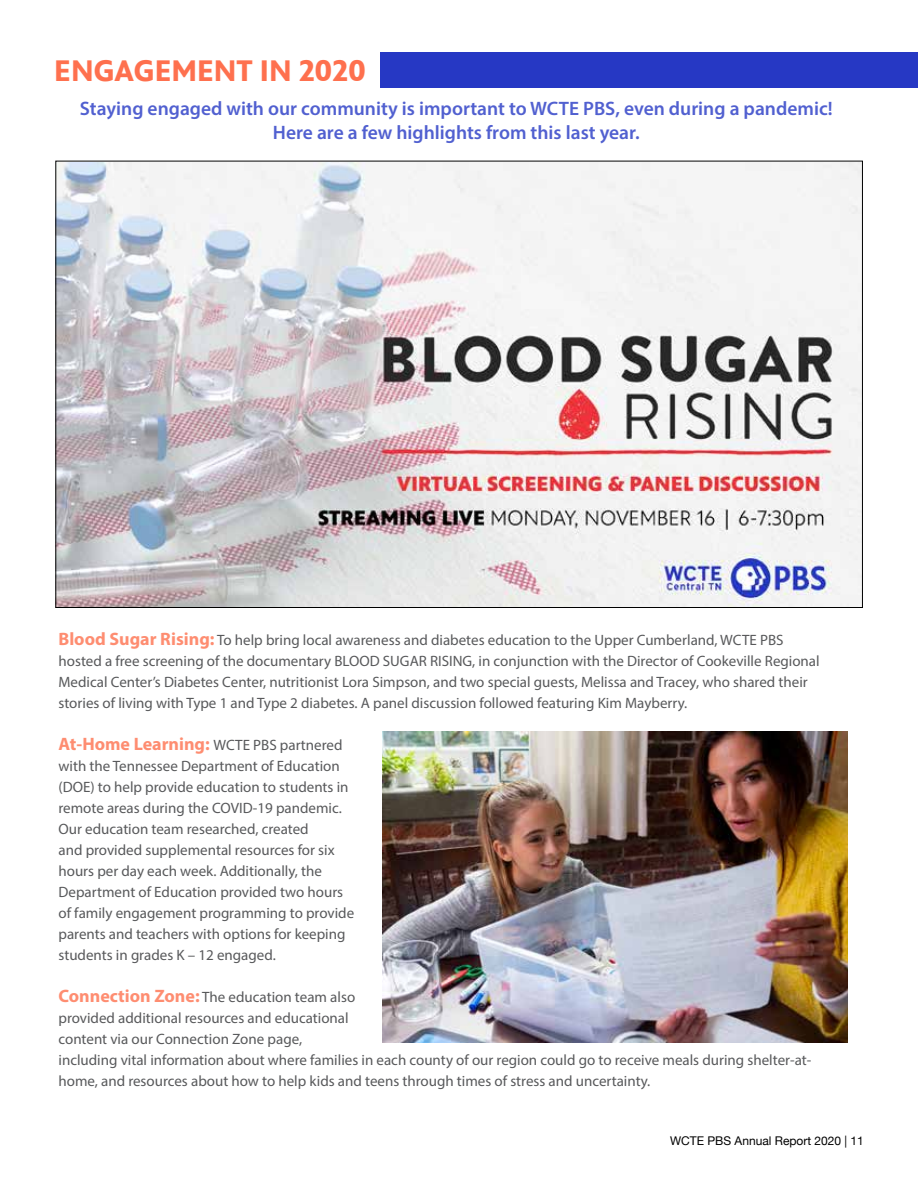
<style>
.page{position:relative;width:918px;height:1188px;background:#fff}
.page>*{position:absolute;margin:0;border:0;box-sizing:border-box;transform-origin:0 0}
.t1{font:700 30px "PBS Sans";color:#fe704e}
.t2{font:600 19.5px/23.4px "Myriad Pro";color:#5160d0;text-align:center}
.t3{font:700 18px "Myriad Pro";color:#fe8d71}
.t4{font:15px/21px "Myriad Pro";color:#58595b}
.t5{font:12px "Helvetica Neue";color:#000}
.s1{font-weight:700;font-size:18px;color:#fe8d71}
.s2{font-weight:400;font-size:15px;color:#58595b}
</style>
<div class="page">
<div style="left:381px;top:52px;width:537px;height:36px;background:#2638c4"></div>
<img style="left:57px;top:163px;width:804px;height:443px">
<img style="left:382px;top:732px;width:466px;height:311px">
<h1 class="t1" style="left:54px;top:54px;width:313px">ENGAGEMENT IN 2020</h1>
<h2 class="t2" style="left:80px;top:97px;width:754px">Staying engaged with our community is important to WCTE PBS, even during a pandemic!<br>Here are a few highlights from this last year.</h2>
<p class="t4" style="left:58px;top:629px;width:763px"><span class="s1">Blood Sugar Rising:</span> To help bring local awareness and diabetes education to the Upper Cumberland, WCTE PBS hosted a free screening of the documentary BLOOD SUGAR RISING, in conjunction with the Director of Cookeville Regional Medical Center’s Diabetes Center, nutritionist Lora Simpson, and two special guests, Melissa and Tracey, who shared their stories of living with Type 1 and Type 2 diabetes. A panel discussion followed featuring Kim Mayberry.</p>
<p class="t3" style="left:58px;top:732px;width:286px">At-Home Learning: <span class="s2">WCTE PBS partnered</span></p>
<p class="t4" style="left:58px;top:755px;width:297px">with the Tennessee Department of Education (DOE) to help provide education to students in remote areas during the COVID-19 pandemic.<br>Our education team researched, created<br>and provided supplemental resources for six hours per day each week. Additionally, the Department of Education provided two hours of family engagement programming to provide parents and teachers with options for keeping students in grades K – 12 engaged.</p>
<p class="t4" style="left:58px;top:986px;width:754px"><span class="s1">Connection Zone:</span> The education team also<br>provided additional resources and educational<br>content via our Connection Zone page,<br>including vital information about where families in each county of our region could go to receive meals during shelter-at&shy;home, and resources about how to help kids and teens through times of stress and uncertainty.</p>
<p class="t5" style="left:670px;top:1132px;width:195px">WCTE PBS Annual Report 2020 | 11</p>
</div>
